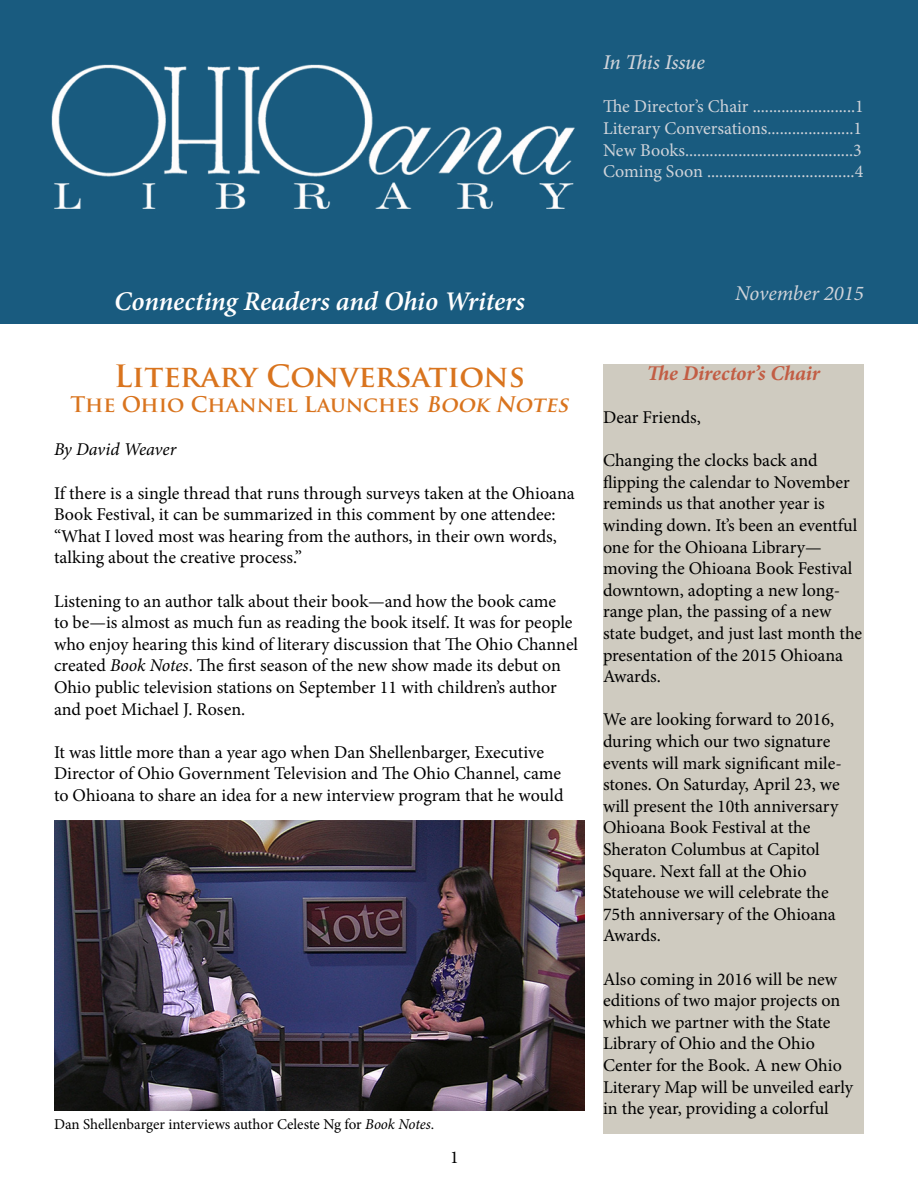
<style>
.page{position:relative;width:918px;height:1188px;background:#fff}
.page>*{position:absolute;margin:0;border:0;box-sizing:border-box;transform-origin:0 0}
.t1{font:700 30px "Trajan Pro";color:#d9741e}
.t2{font:italic 600 27px "Minion Pro";letter-spacing:-.005em;color:#fff}
.t3{font:700 21px "Trajan Pro";color:#d9741e}
.t4{font:italic 700 21px "Minion Pro";letter-spacing:-.005em;color:#c25d44}
.t5{font:italic 21px "Minion Pro";color:#cfd3d9}
.t6{font:italic 500 21px "Minion Pro";letter-spacing:-.01em;color:#cfd3d9}
.t7{font:18px/21.6px "Minion Pro";letter-spacing:-.005em;color:#000}
.t8{font:18px/21.6px "Minion Pro";color:#cfd3d9;text-align:justify}
.t9{font:italic 18px "Minion Pro";letter-spacing:-.005em;color:#000}
.t10{font:15px "Minion Pro";letter-spacing:-.005em;color:#000}
.s1{font-style:italic}
</style>
<div class="page">
<div style="left:0;top:0;width:918px;height:324px;background:#195b7f"></div>
<div style="left:603px;top:364px;width:261px;height:770px;background:#cfcbc0"></div>
<img style="left:54px;top:821px;width:531px;height:290px">
<p class="t6" style="left:603px;top:48px;width:103px">In This Issue</p>
<p class="t8" style="left:603px;top:96px;width:262px">The Director’s Chair .........................1<br>Literary Conversations.....................1<br>New Books.........................................3<br>Coming Soon ....................................4</p>
<h2 class="t2" style="left:114px;top:282px;width:412px">Connecting Readers and Ohio Writers</h2>
<h1 class="t1" style="left:114px;top:357px;width:412px">Literary Conversations</h1>
<p class="t3" style="left:70px;top:392px;width:504px">The Ohio Channel Launches <span class="s1">Book Notes</span></p>
<p class="t9" style="left:54px;top:437px;width:124px">By David Weaver</p>
<p class="t7" style="left:54px;top:482px;width:522px">If there is a single thread that runs through surveys taken at the Ohioana Book Festival, it can be summarized in this comment by one attendee: “What I loved most was hearing from the authors, in their own words, talking about the creative process.”</p>
<p class="t7" style="left:54px;top:590px;width:526px">Listening to an author talk about their book—and how the book came<br>to be—is almost as much fun as reading the book itself. It was for people who enjoy hearing this kind of literary discussion that The Ohio Channel created <span class="s1">Book Notes</span>. The first season of the new show made its debut on Ohio public television stations on September 11 with children’s author and poet Michael J. Rosen.</p>
<p class="t7" style="left:54px;top:741px;width:511px">It was little more than a year ago when Dan Shellenbarger, Executive<br>Director of Ohio Government Television and The Ohio Channel, came to Ohioana to share an idea for a new interview program that he would</p>
<p class="t10" style="left:54px;top:1114px;width:382px">Dan Shellenbarger interviews author Celeste Ng for <span class="s1">Book Notes</span>.</p>
<p class="t7" style="left:450px;top:1147px;width:10px">1</p>
<p class="t5" style="left:735px;top:279px;width:130px">November 2015</p>
<p class="t4" style="left:647px;top:358px;width:175px">The Director’s Chair</p>
<p class="t7" style="left:603px;top:407px;width:100px">Dear Friends,</p>
<p class="t7" style="left:603px;top:450px;width:261px">Changing the clocks back and flipping the calendar to November reminds us that another year is winding down. It’s been an eventful one for the Ohioana Library— moving the Ohioana Book Festival downtown, adopting a new long&shy;range plan, the passing of a new state budget, and just last month the presentation of the 2015 Ohioana<br>Awards.</p>
<p class="t7" style="left:603px;top:709px;width:240px">We are looking forward to 2016, during which our two signature events will mark significant mile&shy;stones. On Saturday, April 23, we will present the 10th anniversary<br>Ohioana Book Festival at the<br>Sheraton Columbus at Capitol<br>Square. Next fall at the Ohio<br>Statehouse we will celebrate the<br>75th anniversary of the Ohioana<br>Awards.</p>
<p class="t7" style="left:603px;top:968px;width:252px">Also coming in 2016 will be new editions of two major projects on which we partner with the State<br>Library of Ohio and the Ohio<br>Center for the Book. A new Ohio<br>Literary Map will be unveiled early in the year, providing a colorful</p>
</div>
